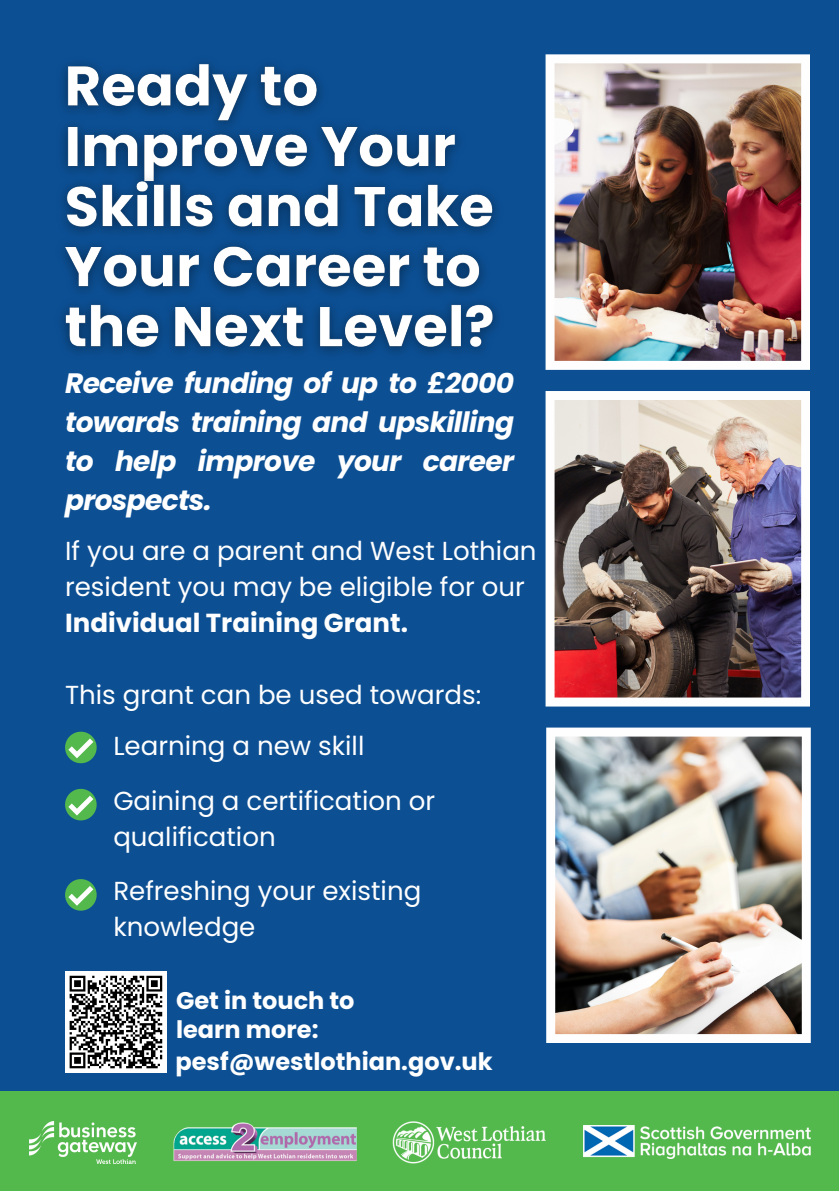
<style>
.page{position:relative;width:839px;height:1191px;background:#fff}
.page>*{position:absolute;margin:0;border:0;box-sizing:border-box;transform-origin:0 0}
.t1{font:italic 700 28px/39px "Poppins";letter-spacing:-.025em;color:#fff;text-align:justify}
.t2{font:26px/36px "Poppins";color:#fefefe}
.t3{font:700 24px "Poppins";color:#fff}
.s1{font-weight:700}
</style>
<div class="page">
<div style="left:0;top:0;width:838px;height:1191px;background:#0c4f93"></div>
<div style="left:0;top:1091px;width:838px;height:100px;background:#54b94c"></div>
<svg style="left:65px;top:732px;width:32px;height:31px"></svg>
<svg style="left:65px;top:789px;width:32px;height:31px"></svg>
<svg style="left:65px;top:879px;width:32px;height:32px"></svg>
<img style="left:30px;top:1121px;width:106px;height:42px">
<img style="left:393px;top:1121px;width:153px;height:42px">
<img style="left:173px;top:1122px;width:184px;height:39px">
<img style="left:583px;top:1125px;width:227px;height:34px">
<img style="left:545px;top:54px;width:265px;height:316px">
<img style="left:545px;top:391px;width:265px;height:316px">
<img style="left:546px;top:728px;width:264px;height:315px">
<img style="left:62px;top:63px;width:435px;height:291px">
<div style="left:65px;top:971px;width:102px;height:102px;background:#fff"></div>
<svg style="left:69px;top:975px;width:94px;height:94px"></svg>
<p class="t1" style="left:65px;top:364px;width:450px">Receive funding of up to £2000 towards training and upskilling to help improve your career prospects.</p>
<p class="t2" style="left:65px;top:533px;width:473px">If you are a parent and West Lothian resident you may be eligible for our<br><span class="s1">Individual Training Grant.</span></p>
<p class="t2" style="left:65px;top:677px;width:418px">This grant can be used towards:</p>
<p class="t2" style="left:113px;top:728px;width:252px">Learning a new skill</p>
<p class="t2" style="left:113px;top:783px;width:323px">Gaining a certification or qualification</p>
<p class="t2" style="left:113px;top:873px;width:309px">Refreshing your existing knowledge</p>
<p class="t3" style="left:176px;top:984px;width:180px">Get in touch to</p>
<p class="t3" style="left:176px;top:1012px;width:144px">learn more:</p>
<p class="t3" style="left:175px;top:1045px;width:318px">pesf@westlothian.gov.uk</p>
</div>
